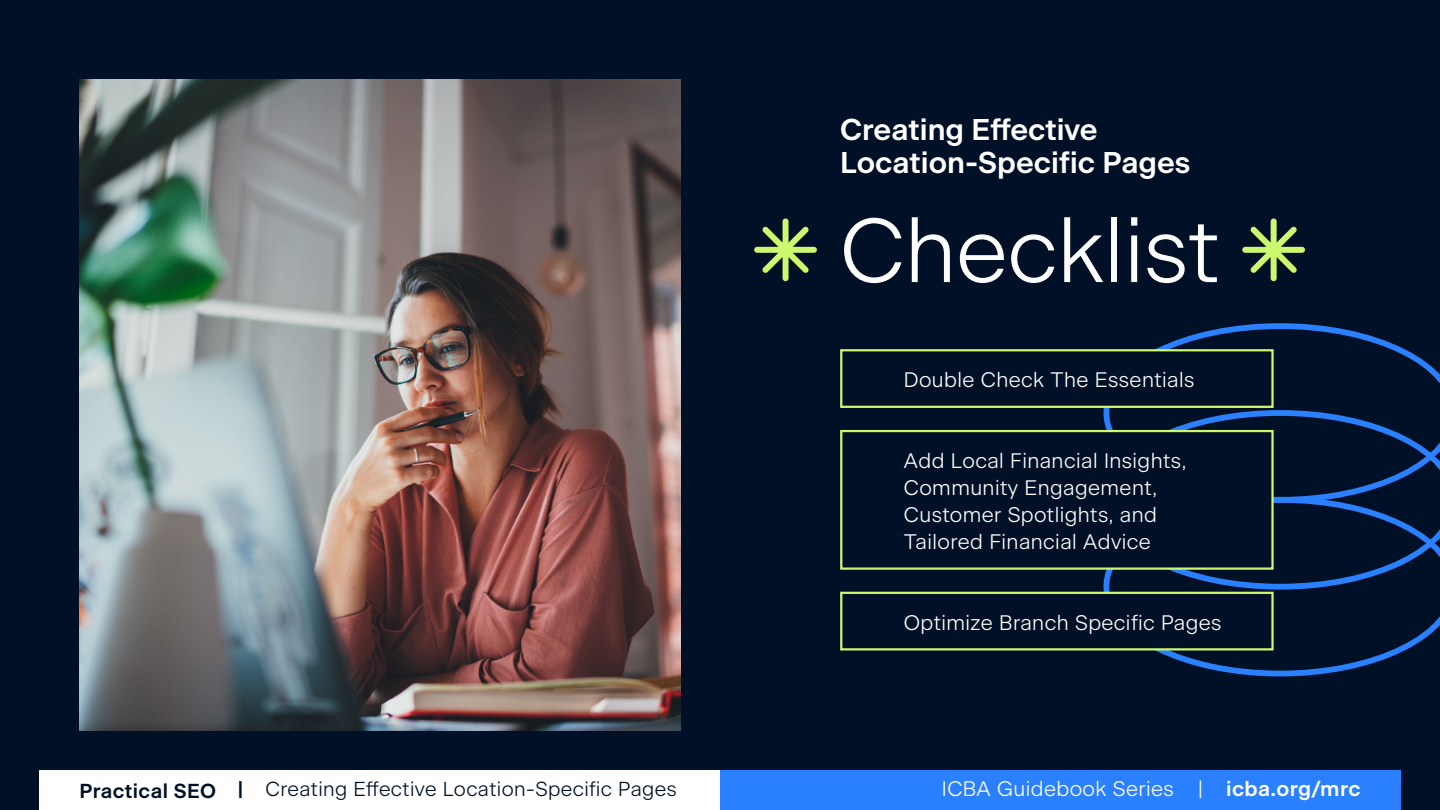
<style>
.page{position:relative;width:1440px;height:810px;background:#001026}
.page>*{position:absolute;margin:0;border:0;box-sizing:border-box;transform-origin:0 0}
.t1{font:300 90px "Beausite Classic";color:#fff}
.t2{font:600 30px/33px "Beausite Classic";color:#fff}
.t3{font:300 21px/27px "Beausite Classic";letter-spacing:.02em;color:#fff}
.t4{font:300 20.25px "Beausite Classic";letter-spacing:.02em;color:#001026}
.s1{font-weight:600}
</style>
<div class="page">
<div style="left:720px;top:770px;width:680px;height:40px;background:#2b80ff"></div>
<div style="left:40px;top:770px;width:680px;height:40px;background:#fff"></div>
<svg style="left:1103px;top:590px;width:337px;height:86px"></svg>
<svg style="left:1103px;top:503px;width:337px;height:87px"></svg>
<svg style="left:1103px;top:323px;width:337px;height:180px"></svg>
<img style="left:80px;top:80px;width:600px;height:650px">
<svg style="left:1242px;top:218px;width:63px;height:63px"></svg>
<svg style="left:754px;top:218px;width:63px;height:63px"></svg>
<div style="left:841px;top:350px;width:432px;height:57px;background:#001026"></div>
<div style="left:840px;top:349px;width:434px;height:59px;border:2px solid #ccf86e"></div>
<div style="left:841px;top:593px;width:432px;height:56px;background:#001026"></div>
<div style="left:840px;top:592px;width:434px;height:59px;border:2px solid #ccf86e"></div>
<div style="left:841px;top:431px;width:432px;height:138px;background:#001026"></div>
<div style="left:840px;top:430px;width:434px;height:140px;border:2px solid #ccf86e"></div>
<h2 class="t2" style="left:840px;top:111px;width:352px">Creating Effective<br>Location-Specific Pages</h2>
<h1 class="t1" style="left:840px;top:183px;width:381px">Checklist</h1>
<p class="t3" style="left:904px;top:364px;width:292px">Double Check The Essentials</p>
<p class="t3" style="left:904px;top:445px;width:284px">Add Local Financial Insights,<br>Community Engagement,<br>Customer Spotlights, and<br>Tailored Financial Advice</p>
<p class="t3" style="left:904px;top:607px;width:319px">Optimize Branch Specific Pages</p>
<p class="t4" style="left:80px;top:774px;width:599px"><span class="s1">Practical SEO |</span> Creating Effective Location-Specific Pages</p>
<p class="t3" style="left:942px;top:774px;width:420px">ICBA Guidebook Series | <span class="s1">icba.org/mrc</span></p>
</div>
